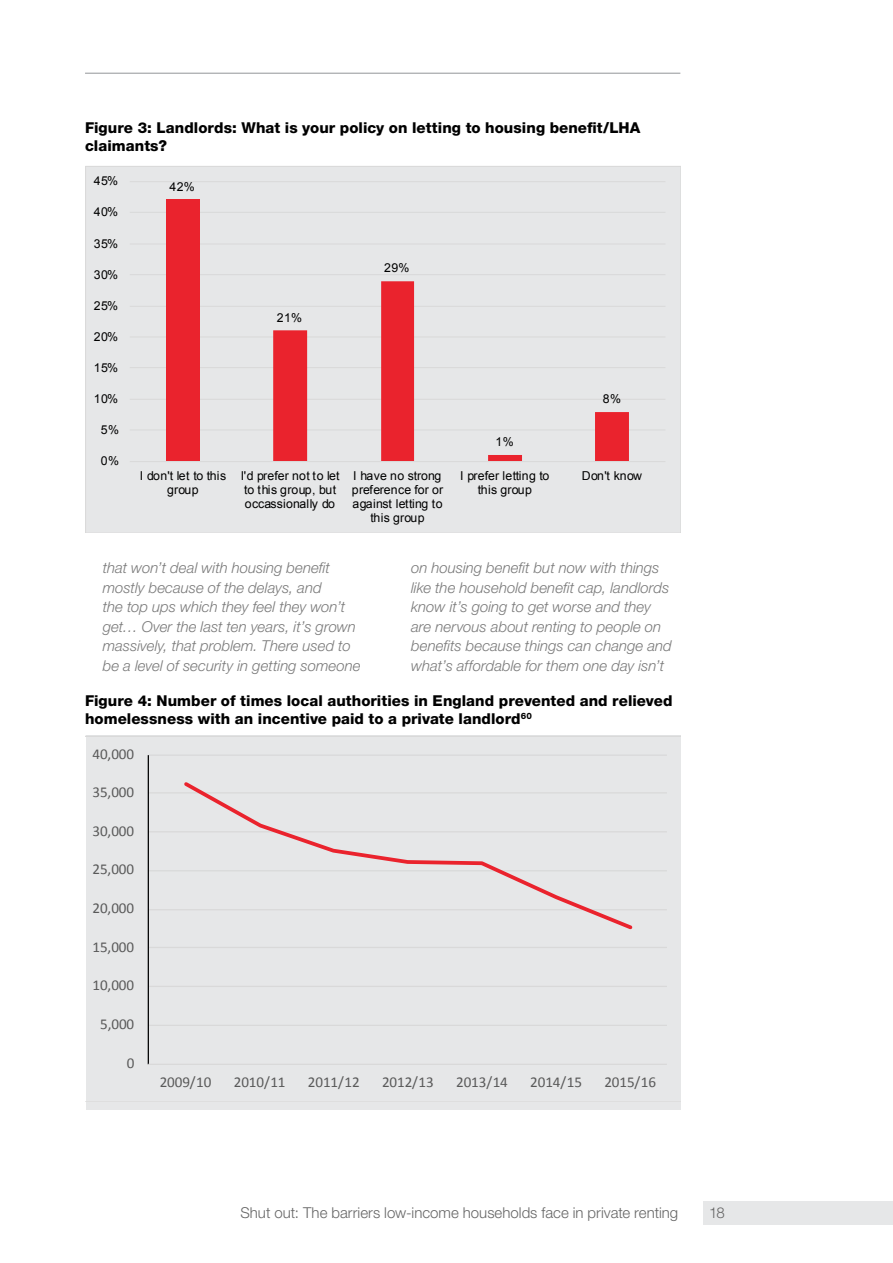
<style>
.page{position:relative;width:893px;height:1263px;background:#fff}
.page>*{position:absolute;margin:0;border:0;box-sizing:border-box;transform-origin:0 0}
.t1{font:15.15px "Calibri";letter-spacing:-.005em;color:#595959}
.t2{font:italic 300 15px/19.5px "Helvetica Neue LT Pro";color:#7a7a7a}
.t3{font:800 15px/18px "Helvetica Neue LT Pro";letter-spacing:.005em;color:#000}
.t4{font:300 15px "Helvetica Neue LT Pro";color:#666}
.t5{font:12.3px/14.1px "Arial";color:#000}
.t6{font:12.3px/14.1px "Arial";letter-spacing:.025em;color:#000;text-align:center}
</style>
<div class="page">
<hr style="left:85px;top:73px;width:595px;height:1px;background:#939598">
<div style="left:703px;top:1201px;width:190px;height:23px;background:#e6e7e8"></div>
<svg style="left:85px;top:166px;width:595px;height:367px;background:#e6d2d4"></svg>
<div style="left:86px;top:736px;width:594px;height:374px;background:#e6e7e8"></div>
<svg style="left:86px;top:736px;width:594px;height:329px"></svg>
<p class="t3" style="left:85px;top:119px;width:557px">Figure 3: Landlords: What is your policy on letting to housing benefit/LHA claimants?</p>
<p class="t6" style="left:94px;top:174px;width:26px">45%</p>
<p class="t6" style="left:94px;top:205px;width:26px">40%</p>
<p class="t6" style="left:94px;top:236px;width:26px">35%</p>
<p class="t6" style="left:94px;top:267px;width:26px">30%</p>
<p class="t6" style="left:94px;top:299px;width:26px">25%</p>
<p class="t6" style="left:94px;top:330px;width:26px">20%</p>
<p class="t6" style="left:94px;top:361px;width:26px">15%</p>
<p class="t6" style="left:94px;top:392px;width:26px">10%</p>
<p class="t6" style="left:101px;top:423px;width:20px">5%</p>
<p class="t6" style="left:101px;top:454px;width:20px">0%</p>
<p class="t6" style="left:170px;top:180px;width:27px">42%</p>
<p class="t6" style="left:277px;top:310px;width:27px">21%</p>
<p class="t6" style="left:384px;top:261px;width:27px">29%</p>
<p class="t6" style="left:496px;top:435px;width:20px">1%</p>
<p class="t6" style="left:603px;top:391px;width:20px">8%</p>
<p class="t6" style="left:140px;top:469px;width:88px">I don't let to this group</p>
<p class="t5" style="left:241px;top:469px;width:101px">I'd prefer not to let to this group, but occassionally do</p>
<p class="t5" style="left:352px;top:469px;width:93px;text-align:center">I have no strong preference for or against letting to this group</p>
<p class="t6" style="left:460px;top:469px;width:91px">I prefer letting to this group</p>
<p class="t6" style="left:582px;top:469px;width:62px">Don't know</p>
<p class="t2" style="left:103px;top:558px;width:259px">that won’t deal with housing benefit mostly because of the delays, and<br>the top ups which they feel they won’t get… Over the last ten years, it’s grown massively, that problem. There used to be a level of security in getting someone</p>
<p class="t2" style="left:411px;top:558px;width:262px">on housing benefit but now with things like the household benefit cap, landlords know it’s going to get worse and they are nervous about renting to people on benefits because things can change and what’s affordable for them one day isn’t</p>
<p class="t3" style="left:85px;top:691px;width:589px">Figure 4: Number of times local authorities in England prevented and relieved homelessness with an incentive paid to a private landlord<sup>60</sup></p>
<p class="t1" style="left:93px;top:744px;width:43px">40,000</p>
<p class="t1" style="left:93px;top:782px;width:43px">35,000</p>
<p class="t1" style="left:93px;top:821px;width:43px">30,000</p>
<p class="t1" style="left:93px;top:860px;width:43px">25,000</p>
<p class="t1" style="left:93px;top:898px;width:43px">20,000</p>
<p class="t1" style="left:93px;top:937px;width:43px">15,000</p>
<p class="t1" style="left:93px;top:976px;width:43px">10,000</p>
<p class="t1" style="left:100px;top:1014px;width:36px">5,000</p>
<p class="t1" style="left:127px;top:1053px;width:9px">0</p>
<p class="t1" style="left:160px;top:1072px;width:53px">2009/10</p>
<p class="t1" style="left:234px;top:1072px;width:53px">2010/11</p>
<p class="t1" style="left:308px;top:1072px;width:53px">2011/12</p>
<p class="t1" style="left:382px;top:1072px;width:53px">2012/13</p>
<p class="t1" style="left:456px;top:1072px;width:53px">2013/14</p>
<p class="t1" style="left:530px;top:1072px;width:53px">2014/15</p>
<p class="t1" style="left:604px;top:1072px;width:53px">2015/16</p>
<p class="t4" style="left:240px;top:1203px;width:439px">Shut out: The barriers low-income households face in private renting</p>
<p class="t4" style="left:709px;top:1203px;width:17px">18</p>
</div>
